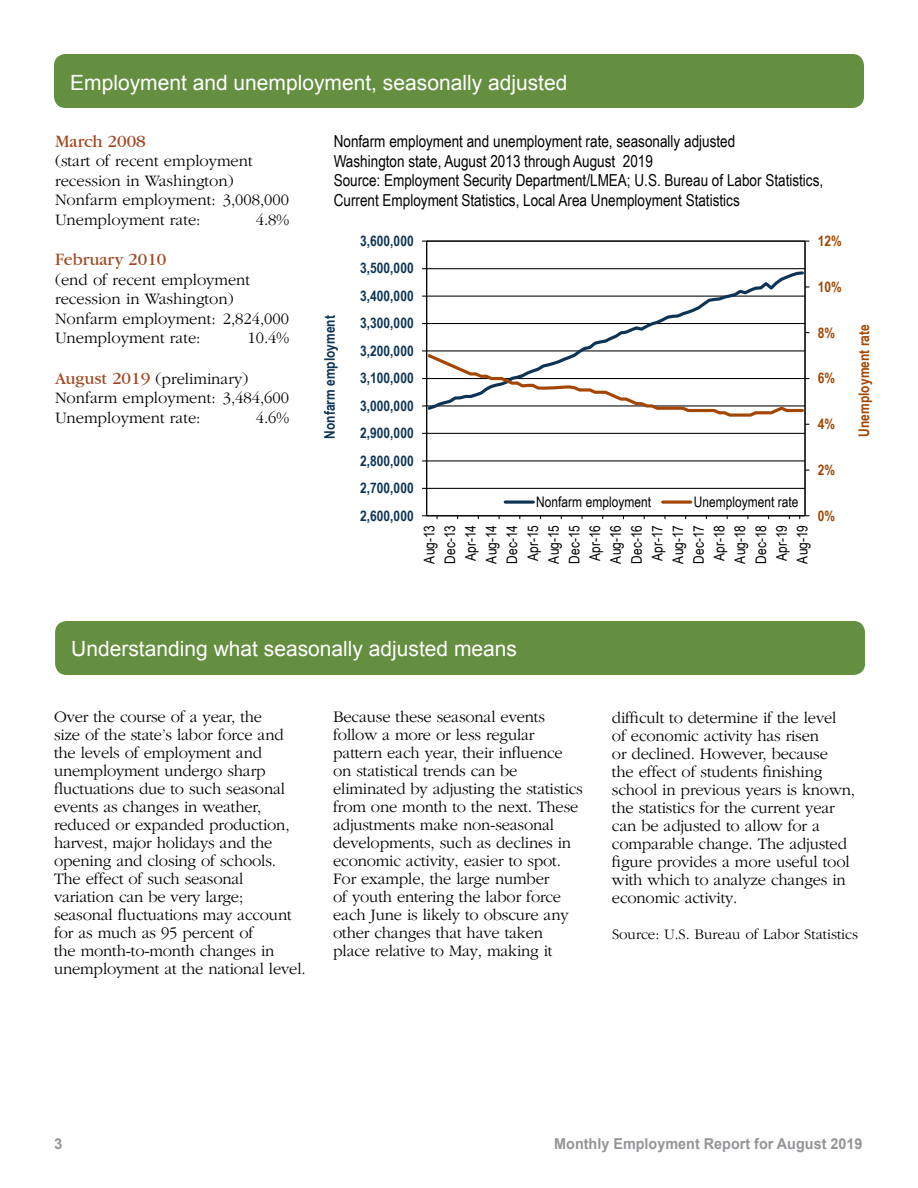
<style>
.page{position:relative;width:918px;height:1188px;background:#fff}
.page>*{position:absolute;margin:0;border:0;box-sizing:border-box;transform-origin:0 0}
.t1{font:21px "Arial";color:#fff}
.Body_text{font:18px "Garamond";color:#a24823}
.Section_Heading{font:300 16.5px/18px "Garamond";letter-spacing:-.01em;color:#000}
.Body_text-2{font:300 16.5px/19.5px "Garamond";color:#000}
.Figure_table_heading{font:16.5px/19.5px "Arial Narrow";color:#000}
.t2{font:700 15px "Arial";color:#939598;scale:.96 1}
.Section_Heading-2{font:300 15px "Garamond";color:#000}
.t3{font:700 15px "Arial";color:#939598}
.t4{font:14.55px/20.7px "Arial Narrow";color:#000;text-align:justify}
.t5{font:700 14.55px "Arial Narrow";color:#0d3455}
.t6{font:700 14.55px "Arial Narrow";color:#a24600}
.s1{font-weight:400;font-size:18px;color:#a24823}
</style>
<div class="page">
<div style="left:54px;top:54px;width:810px;height:54px;background:#658f40;border-radius:12px"></div>
<div style="left:55px;top:621px;width:810px;height:54px;background:#658f40;border-radius:12px"></div>
<hr style="left:427px;top:488px;width:378px;height:1px;background:#000">
<hr style="left:427px;top:460px;width:378px;height:1px;background:#000">
<hr style="left:427px;top:433px;width:378px;height:1px;background:#000">
<hr style="left:427px;top:268px;width:378px;height:1px;background:#000">
<hr style="left:804px;top:241px;width:2px;height:275px;background:#000">
<hr style="left:426px;top:241px;width:1px;height:275px;background:#000">
<hr style="left:427px;top:515px;width:378px;height:1px;background:#000">
<svg style="left:799px;top:515px;width:10px;height:4px"></svg>
<svg style="left:427px;top:269px;width:379px;height:81px"></svg>
<svg style="left:422px;top:350px;width:387px;height:68px"></svg>
<svg style="left:505px;top:500px;width:28px;height:4px"></svg>
<svg style="left:663px;top:500px;width:28px;height:4px"></svg>
<h2 class="t1" style="left:70px;top:69px;width:499px">Employment and unemployment, seasonally adjusted</h2>
<p class="Body_text" style="left:55px;top:130px;width:92px">March 2008</p>
<p class="Body_text-2" style="left:55px;top:151px;width:199px">(start of recent employment recession in Washington)</p>
<p class="Body_text-2" style="left:55px;top:190px;width:236px">Nonfarm employment: 3,008,000</p>
<p class="Body_text-2" style="left:55px;top:210px;width:147px">Unemployment rate:</p>
<p class="Body_text-2" style="left:256px;top:210px;width:35px">4.8%</p>
<p class="Body_text" style="left:55px;top:249px;width:113px">February 2010</p>
<p class="Body_text-2" style="left:55px;top:270px;width:197px">(end of recent employment recession in Washington)</p>
<p class="Body_text-2" style="left:55px;top:309px;width:236px">Nonfarm employment: 2,824,000</p>
<p class="Body_text-2" style="left:55px;top:328px;width:147px">Unemployment rate:</p>
<p class="Body_text-2" style="left:248px;top:328px;width:43px">10.4%</p>
<p class="Body_text-2" style="left:55px;top:369px;width:195px"><span class="s1">August 2019</span> (preliminary)</p>
<p class="Body_text-2" style="left:55px;top:388px;width:236px">Nonfarm employment: 3,484,600</p>
<p class="Body_text-2" style="left:55px;top:408px;width:147px">Unemployment rate:</p>
<p class="Body_text-2" style="left:256px;top:408px;width:35px">4.6%</p>
<p class="Figure_table_heading" style="left:334px;top:131px;width:403px">Nonfarm employment and unemployment rate, seasonally adjusted</p>
<p class="Figure_table_heading" style="left:334px;top:150px;width:321px">Washington state, August 2013 through August 2019</p>
<p class="Figure_table_heading" style="left:334px;top:170px;width:491px">Source: Employment Security Department/LMEA; U.S. Bureau of Labor Statistics,<br>Current Employment Statistics, Local Area Unemployment Statistics</p>
<p class="t5" style="left:360px;top:230px;width:55px">3,600,000</p>
<p class="t5" style="left:360px;top:257px;width:55px">3,500,000</p>
<p class="t5" style="left:360px;top:285px;width:55px">3,400,000</p>
<p class="t6" style="left:818px;top:230px;width:25px">12%</p>
<p class="t6" style="left:818px;top:276px;width:25px">10%</p>
<p class="t5" style="left:319px;top:439px;width:125px;rotate:-90deg">Nonfarm employment</p>
<p class="t6" style="left:853px;top:437px;width:114px;rotate:-90deg">Unemployment rate</p>
<p class="t5" style="left:360px;top:312px;width:55px">3,300,000</p>
<p class="t6" style="left:818px;top:321px;width:19px">8%</p>
<p class="t5" style="left:360px;top:340px;width:55px">3,200,000</p>
<p class="t6" style="left:818px;top:367px;width:19px">6%</p>
<p class="t5" style="left:360px;top:367px;width:55px">3,100,000</p>
<p class="t5" style="left:360px;top:395px;width:55px">3,000,000</p>
<p class="t6" style="left:818px;top:413px;width:19px">4%</p>
<p class="t5" style="left:360px;top:422px;width:55px">2,900,000</p>
<p class="t5" style="left:360px;top:450px;width:55px">2,800,000</p>
<p class="t5" style="left:360px;top:477px;width:55px">2,700,000</p>
<p class="t5" style="left:360px;top:505px;width:55px">2,600,000</p>
<p class="t4" style="left:536px;top:491px;width:116px">Nonfarm employment</p>
<p class="t4" style="left:694px;top:491px;width:106px">Unemployment rate</p>
<p class="t6" style="left:818px;top:459px;width:19px">2%</p>
<p class="t6" style="left:818px;top:505px;width:19px">0%</p>
<p class="t4" style="left:418px;top:564px;width:40px;rotate:-90deg">Aug-13<br>Dec-13<br>Apr-14<br>Aug-14<br>Dec-14<br>Apr-15<br>Aug-15<br>Dec-15<br>Apr-16<br>Aug-16<br>Dec-16<br>Apr-17<br>Aug-17<br>Dec-17<br>Apr-18<br>Aug-18<br>Dec-18<br>Apr-19<br>Aug-19</p>
<h2 class="t1" style="left:71px;top:635px;width:447px">Understanding what seasonally adjusted means</h2>
<p class="Section_Heading" style="left:54px;top:708px;width:253px">Over the course of a year, the<br>size of the state’s labor force and the levels of employment and unemployment undergo sharp fluctuations due to such seasonal events as changes in weather, reduced or expanded production, harvest, major holidays and the opening and closing of schools.<br>The effect of such seasonal variation can be very large; seasonal fluctuations may account for as much as 95 percent of<br>the month-to-month changes in unemployment at the national level.</p>
<p class="Section_Heading" style="left:333px;top:708px;width:251px">Because these seasonal events follow a more or less regular pattern each year, their influence on statistical trends can be eliminated by adjusting the statistics from one month to the next. These adjustments make non-seasonal developments, such as declines in economic activity, easier to spot.<br>For example, the large number<br>of youth entering the labor force each June is likely to obscure any other changes that have taken place relative to May, making it</p>
<p class="Section_Heading" style="left:612px;top:708px;width:245px">difficult to determine if the level<br>of economic activity has risen<br>or declined. However, because<br>the effect of students finishing school in previous years is known, the statistics for the current year can be adjusted to allow for a comparable change. The adjusted figure provides a more useful tool with which to analyze changes in economic activity.</p>
<p class="Section_Heading-2" style="left:612px;top:925px;width:248px">Source: U.S. Bureau of Labor Statistics</p>
<p class="t3" style="left:54px;top:1134px;width:10px">3</p>
<p class="t2" style="left:554px;top:1134px;width:323px">Monthly Employment Report for August 2019</p>
</div>
